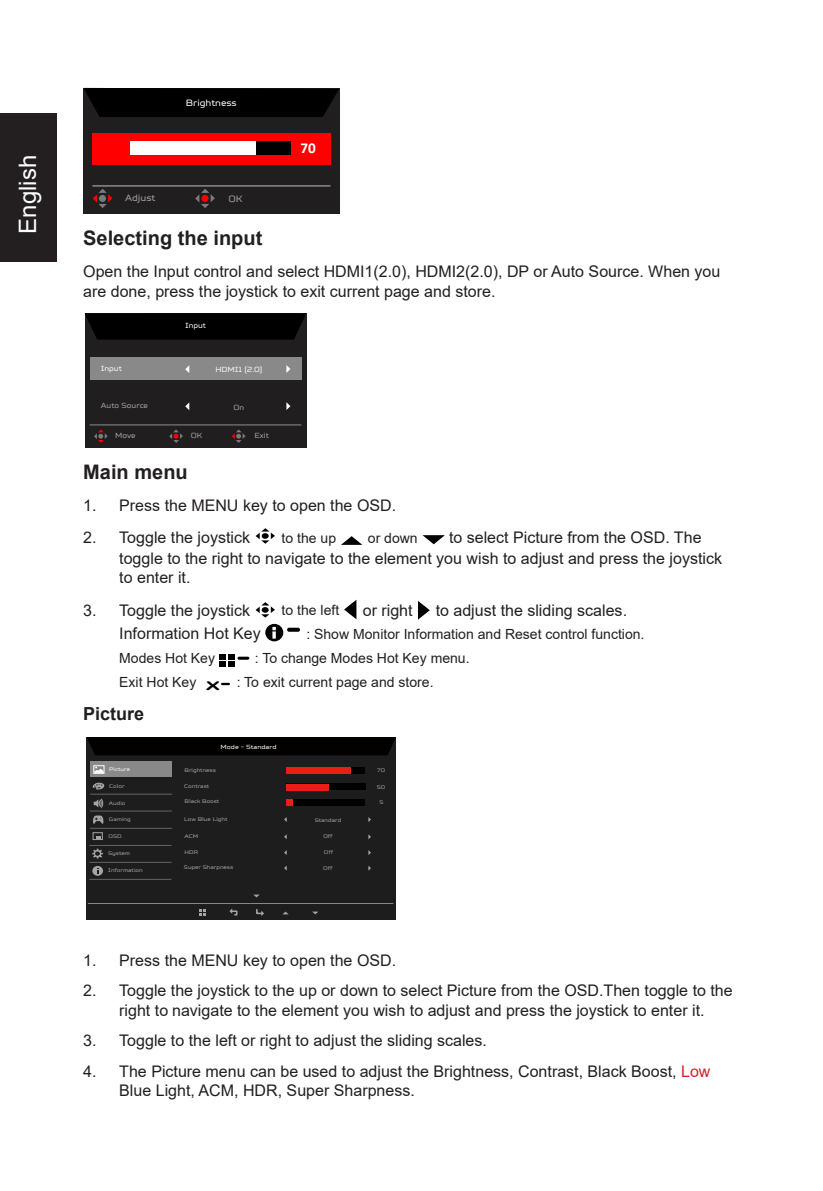
<style>
.page{position:relative;width:823px;height:1191px;background:#fff}
.page>*{position:absolute;margin:0;border:0;box-sizing:border-box;transform-origin:0 0}
.t1{font:24px "Arial";color:#fff}
.Heading1{font:700 20px "Arial";color:#231f20}
.Heading1-2{font:700 18px "Arial";color:#231f20}
.Heading1-3{font:16px/19.2px "Arial";color:#231f20}
.t2{font:700 15.2px "Calibri";color:#fff}
.t3{font:14px "Arial";color:#231f20}
.t4{font:11.8px "Arial Rounded MT Bold";color:#000;scale:1.92 1}
.t5{font:9px "TT Squares";color:#fff}
.t6{font:9px "TT Squares";color:#aaa5a5}
.t7{font:7.4px "TT Squares";color:#aaa5a5}
.t8{font:7.4px "TT Squares";color:#fefefe}
.t9{font:6px "TT Squares";color:#fff;scale:1.09 1}
.t10{font:5.2px "TT Squares";color:#a9a4a4;scale:1.09 1}
.t11{font:5.2px "TT Squares";color:#fff;scale:1.09 1}
.s1{color:#d1232a}
</style>
<div class="page">
<div style="left:0;top:113px;width:57px;height:149px;background:#231f20"></div>
<div style="left:83px;top:88px;width:256px;height:126px;background:#201e1f"></div>
<svg style="left:84px;top:88px;width:255px;height:29px;background:#020202"></svg>
<hr style="left:92px;top:185px;width:238px;height:2px;background:#898989">
<div style="left:92px;top:133px;width:239px;height:31px;background:#f00"></div>
<div style="left:131px;top:142px;width:159px;height:13px;background:#000"></div>
<div style="left:130px;top:141px;width:126px;height:14px;background:#fff"></div>
<svg style="left:93px;top:189px;width:19px;height:19px"></svg>
<svg style="left:195px;top:189px;width:20px;height:19px"></svg>
<div style="left:85px;top:313px;width:221px;height:135px;background:#201e1f"></div>
<div style="left:89px;top:357px;width:212px;height:23px;background:#898989"></div>
<svg style="left:286px;top:365px;width:4px;height:8px"></svg>
<svg style="left:185px;top:365px;width:4px;height:8px"></svg>
<svg style="left:286px;top:402px;width:4px;height:8px"></svg>
<svg style="left:185px;top:403px;width:4px;height:7px"></svg>
<svg style="left:94px;top:429px;width:14px;height:14px"></svg>
<svg style="left:169px;top:429px;width:14px;height:14px"></svg>
<hr style="left:90px;top:424px;width:211px;height:1px;background:#898989">
<svg style="left:232px;top:429px;width:13px;height:14px"></svg>
<svg style="left:85px;top:313px;width:221px;height:26px;background:#020101"></svg>
<svg style="left:255px;top:528px;width:20px;height:16px"></svg>
<svg style="left:341px;top:536px;width:21px;height:9px"></svg>
<svg style="left:422px;top:535px;width:22px;height:9px"></svg>
<svg style="left:255px;top:602px;width:20px;height:15px"></svg>
<svg style="left:344px;top:600px;width:12px;height:19px"></svg>
<svg style="left:418px;top:601px;width:11px;height:18px"></svg>
<svg style="left:265px;top:624px;width:18px;height:17px"></svg>
<div style="left:287px;top:627px;width:13px;height:5px;border:2px solid #070304"></div>
<div style="left:219px;top:653px;width:7px;height:6px;background:#000"></div>
<div style="left:227px;top:653px;width:7px;height:6px;background:#000"></div>
<div style="left:219px;top:660px;width:7px;height:6px;background:#000"></div>
<div style="left:227px;top:660px;width:7px;height:6px;background:#000"></div>
<div style="left:237px;top:656px;width:12px;height:4px;border:2px solid #040000"></div>
<svg style="left:221px;top:683px;width:9px;height:2px"></svg>
<div style="left:86px;top:737px;width:310px;height:183px;background:#1e1d1e"></div>
<div style="left:87px;top:737px;width:309px;height:18px;background:#030000"></div>
<hr style="left:88px;top:903px;width:305px;height:1px;background:#888988">
<div style="left:286px;top:767px;width:79px;height:7px;background:#030000"></div>
<div style="left:286px;top:767px;width:65px;height:7px;background:#e61f19"></div>
<div style="left:286px;top:783px;width:79px;height:7px;background:#030000"></div>
<div style="left:286px;top:783px;width:42px;height:7px;background:#e61f19"></div>
<svg style="left:312px;top:911px;width:6px;height:3px"></svg>
<div style="left:90px;top:761px;width:82px;height:16px;background:#888988"></div>
<div style="left:93px;top:765px;width:11px;height:8px;border:1px solid #fff"></div>
<svg style="left:94px;top:766px;width:10px;height:7px"></svg>
<div style="left:286px;top:799px;width:79px;height:6px;background:#030000"></div>
<div style="left:286px;top:799px;width:7px;height:7px;background:#e61f19"></div>
<svg style="left:92px;top:782px;width:13px;height:8px"></svg>
<hr style="left:89px;top:845px;width:82px;height:1px;background:#676565">
<hr style="left:89px;top:862px;width:82px;height:1px;background:#676565">
<hr style="left:90px;top:828px;width:82px;height:1px;background:#676565">
<hr style="left:90px;top:810px;width:82px;height:1px;background:#676565">
<hr style="left:90px;top:793px;width:82px;height:1px;background:#676565">
<div style="left:93px;top:832px;width:10px;height:8px;border:1px solid #a9a4a4"></div>
<svg style="left:92px;top:848px;width:11px;height:10px"></svg>
<hr style="left:89px;top:879px;width:82px;height:1px;background:#676565">
<svg style="left:94px;top:798px;width:9px;height:10px"></svg>
<svg style="left:93px;top:815px;width:11px;height:9px"></svg>
<svg style="left:92px;top:866px;width:11px;height:9px"></svg>
<svg style="left:199px;top:909px;width:7px;height:6px"></svg>
<svg style="left:253px;top:894px;width:6px;height:3px"></svg>
<svg style="left:229px;top:908px;width:9px;height:8px"></svg>
<svg style="left:256px;top:909px;width:8px;height:7px"></svg>
<h1 class="t1" style="left:11px;top:234px;width:80px;rotate:-90deg">English</h1>
<p class="t5" style="left:186px;top:97px;width:52px">Brightness</p>
<p class="t2" style="left:300px;top:139px;width:17px">70</p>
<p class="t6" style="left:125px;top:192px;width:32px">Adjust</p>
<p class="t6" style="left:228px;top:193px;width:16px">OK</p>
<p class="Heading1" style="left:83px;top:224px;width:180px">Selecting the input</p>
<p class="Heading1-3" style="left:83px;top:262px;width:638px">Open the Input control and select HDMI1(2.0), HDMI2(2.0), DP or Auto Source. When you are done, press the joystick to exit current page and store.</p>
<p class="t8" style="left:101px;top:363px;width:22px">Input</p>
<p class="t8" style="left:185px;top:321px;width:22px">Input</p>
<p class="t8" style="left:215px;top:365px;width:49px">HDMI1 (2.0)</p>
<p class="t7" style="left:101px;top:401px;width:49px">Auto Source</p>
<p class="t7" style="left:233px;top:402px;width:12px">On</p>
<p class="t7" style="left:115px;top:431px;width:22px">Move</p>
<p class="t7" style="left:191px;top:431px;width:13px">OK</p>
<p class="t7" style="left:254px;top:431px;width:16px">Exit</p>
<p class="Heading1" style="left:83px;top:458px;width:106px">Main menu</p>
<p class="Heading1-3" style="left:83px;top:496px;width:314px">1. Press the MENU key to open the OSD.</p>
<p class="Heading1-3" style="left:83px;top:528px;width:168px">2. Toggle the joystick</p>
<p class="t3" style="left:281px;top:528px;width:56px">to the up</p>
<p class="t3" style="left:367px;top:528px;width:51px">or down</p>
<p class="Heading1-3" style="left:119px;top:528px;width:604px;line-height:19.8px;text-indent:329px">to select Picture from the OSD. The toggle to the right to navigate to the element you wish to adjust and press the joystick to enter it.</p>
<p class="Heading1-3" style="left:83px;top:601px;width:168px">3. Toggle the joystick</p>
<p class="t3" style="left:281px;top:601px;width:59px">to the left</p>
<p class="Heading1-3" style="left:362px;top:601px;width:51px">or right</p>
<p class="Heading1-3" style="left:435px;top:601px;width:193px">to adjust the sliding scales.</p>
<p class="Heading1-3" style="left:119px;top:624px;width:143px">Information Hot Key</p>
<p class="t3" style="left:306px;top:624px;width:339px">: Show Monitor Information and Reset control function.</p>
<p class="t3" style="left:119px;top:649px;width:97px">Modes Hot Key</p>
<p class="t3" style="left:255px;top:649px;width:216px">: To change Modes Hot Key menu.</p>
<p class="t3" style="left:119px;top:672px;width:79px">Exit Hot Key</p>
<p class="t4" style="left:206px;top:678px;width:9px">X</p>
<p class="t3" style="left:237px;top:672px;width:198px">: To exit current page and store.</p>
<p class="Heading1-2" style="left:83px;top:700px;width:63px">Picture</p>
<p class="t9" style="left:220px;top:743px;width:53px">Mode - Standard</p>
<p class="t10" style="left:377px;top:767px;width:9px">70</p>
<p class="t11" style="left:109px;top:766px;width:21px">Picture</p>
<p class="t10" style="left:184px;top:766px;width:30px">Brightness</p>
<p class="t10" style="left:184px;top:783px;width:24px">Contrast</p>
<p class="t10" style="left:184px;top:816px;width:41px">Low Blue Light</p>
<p class="t10" style="left:184px;top:833px;width:14px">ACM</p>
<p class="t10" style="left:184px;top:848px;width:14px">HDR</p>
<p class="t10" style="left:323px;top:849px;width:10px">Off</p>
<p class="t10" style="left:184px;top:864px;width:47px">Super Sharpness</p>
<p class="t10" style="left:323px;top:864px;width:10px">Off</p>
<p class="t10" style="left:109px;top:783px;width:16px">Color</p>
<p class="t10" style="left:377px;top:784px;width:9px">50</p>
<p class="t10" style="left:184px;top:798px;width:33px">Black Boost</p>
<p class="t10" style="left:379px;top:799px;width:5px">5</p>
<p class="t10" style="left:109px;top:800px;width:17px">Audio</p>
<p class="t10" style="left:109px;top:816px;width:21px">Gaming</p>
<p class="t10" style="left:315px;top:816px;width:26px">Standard</p>
<p class="t10" style="left:323px;top:833px;width:10px">Off</p>
<p class="t10" style="left:109px;top:832px;width:14px">OSD</p>
<p class="t10" style="left:108px;top:850px;width:21px">System</p>
<p class="t10" style="left:108px;top:867px;width:33px">Information</p>
<p class="Heading1-3" style="left:83px;top:950px;width:314px">1. Press the MENU key to open the OSD.</p>
<p class="Heading1-3" style="left:83px;top:981px;width:650px;text-align:center">2. Toggle the joystick to the up or down to select Picture from the OSD.Then toggle to the right to navigate to the element you wish to adjust and press the joystick to enter it.</p>
<p class="Heading1-3" style="left:83px;top:1030px;width:405px">3. Toggle to the left or right to adjust the sliding scales.</p>
<p class="Heading1-3" style="left:119px;top:1061px;width:592px;text-indent:-36px">4. The Picture menu can be used to adjust the Brightness, Contrast, Black Boost, <span class="s1">Low<br></span>Blue Light, ACM, HDR, Super Sharpness.</p>
</div>
